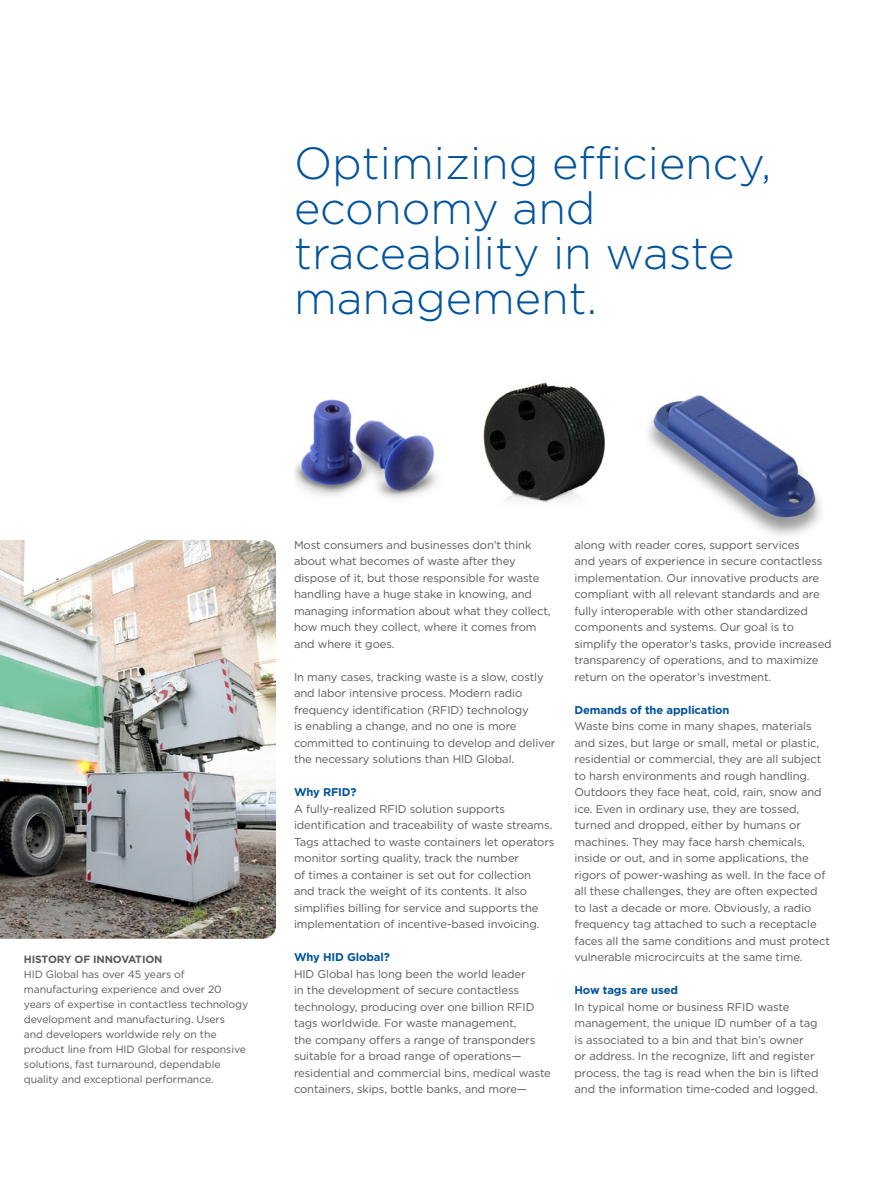
<style>
.page{position:relative;width:891px;height:1188px;background:#fff}
.page>*{position:absolute;margin:0;border:0;box-sizing:border-box;transform-origin:0 0}
.t1{font:300 45px/45px "Gotham";color:#00539b}
.t2{font:11.25px/16.5px "Gotham";letter-spacing:-.01em;color:#58595b}
.t3{font:700 11.25px "Gotham";letter-spacing:-.01em;color:#00539b}
.t4{font:10.5px/15px "Gotham";letter-spacing:-.01em;color:#58595b}
.t5{font:700 10.5px "Gotham";letter-spacing:-.01em;color:#58595b}
</style>
<div class="page">
<img style="left:648px;top:395px;width:173px;height:141px">
<img style="left:483px;top:382px;width:122px;height:121px">
<img style="left:0;top:540px;width:276px;height:399px">
<img style="left:294px;top:399px;width:143px;height:100px">
<p class="t1" style="left:294px;top:139px;width:479px">Optimizing efficiency, economy and traceability in waste management.</p>
<p class="t5" style="left:24px;top:953px;width:140px">HISTORY OF INNOVATION</p>
<p class="t4" style="left:24px;top:967px;width:226px">HID Global has over 45 years of manufacturing experience and over 20 years of expertise in contactless technology development and manufacturing. Users<br>and developers worldwide rely on the product line from HID Global for responsive solutions, fast turnaround, dependable quality and exceptional performance.</p>
<p class="t2" style="left:294px;top:537px;width:258px">Most consumers and businesses don’t think about what becomes of waste after they dispose of it, but those responsible for waste handling have a huge stake in knowing, and managing information about what they collect, how much they collect, where it comes from and where it goes.</p>
<p class="t2" style="left:294px;top:669px;width:263px">In many cases, tracking waste is a slow, costly and labor intensive process. Modern radio frequency identification (RFID) technology<br>is enabling a change, and no one is more committed to continuing to develop and deliver the necessary solutions than HID Global.</p>
<p class="t3" style="left:294px;top:785px;width:64px">Why RFID?</p>
<p class="t2" style="left:294px;top:801px;width:262px">A fully-realized RFID solution supports identification and traceability of waste streams.<br>Tags attached to waste containers let operators monitor sorting quality, track the number<br>of times a container is set out for collection and track the weight of its contents. It also simplifies billing for service and supports the implementation of incentive-based invoicing.</p>
<p class="t3" style="left:294px;top:950px;width:97px">Why HID Global?</p>
<p class="t2" style="left:294px;top:966px;width:258px">HID Global has long been the world leader<br>in the development of secure contactless technology, producing over one billion RFID tags worldwide. For waste management,<br>the company offers a range of transponders suitable for a broad range of operations— residential and commercial bins, medical waste containers, skips, bottle banks, and more—</p>
<p class="t2" style="left:574px;top:537px;width:259px">along with reader cores, support services<br>and years of experience in secure contactless implementation. Our innovative products are compliant with all relevant standards and are fully interoperable with other standardized components and systems. Our goal is to simplify the operator’s tasks, provide increased transparency of operations, and to maximize return on the operator’s investment.</p>
<p class="t3" style="left:574px;top:703px;width:157px">Demands of the application</p>
<p class="t2" style="left:574px;top:718px;width:257px">Waste bins come in many shapes, materials and sizes, but large or small, metal or plastic, residential or commercial, they are all subject to harsh environments and rough handling.<br>Outdoors they face heat, cold, rain, snow and ice. Even in ordinary use, they are tossed, turned and dropped, either by humans or machines. They may face harsh chemicals, inside or out, and in some applications, the rigors of power-washing as well. In the face of all these challenges, they are often expected to last a decade or more. Obviously, a radio frequency tag attached to such a receptacle faces all the same conditions and must protect vulnerable microcircuits at the same time.</p>
<p class="t3" style="left:574px;top:983px;width:105px">How tags are used</p>
<p class="t2" style="left:574px;top:999px;width:245px">In typical home or business RFID waste management, the unique ID number of a tag is associated to a bin and that bin’s owner<br>or address. In the recognize, lift and register process, the tag is read when the bin is lifted and the information time-coded and logged.</p>
</div>
